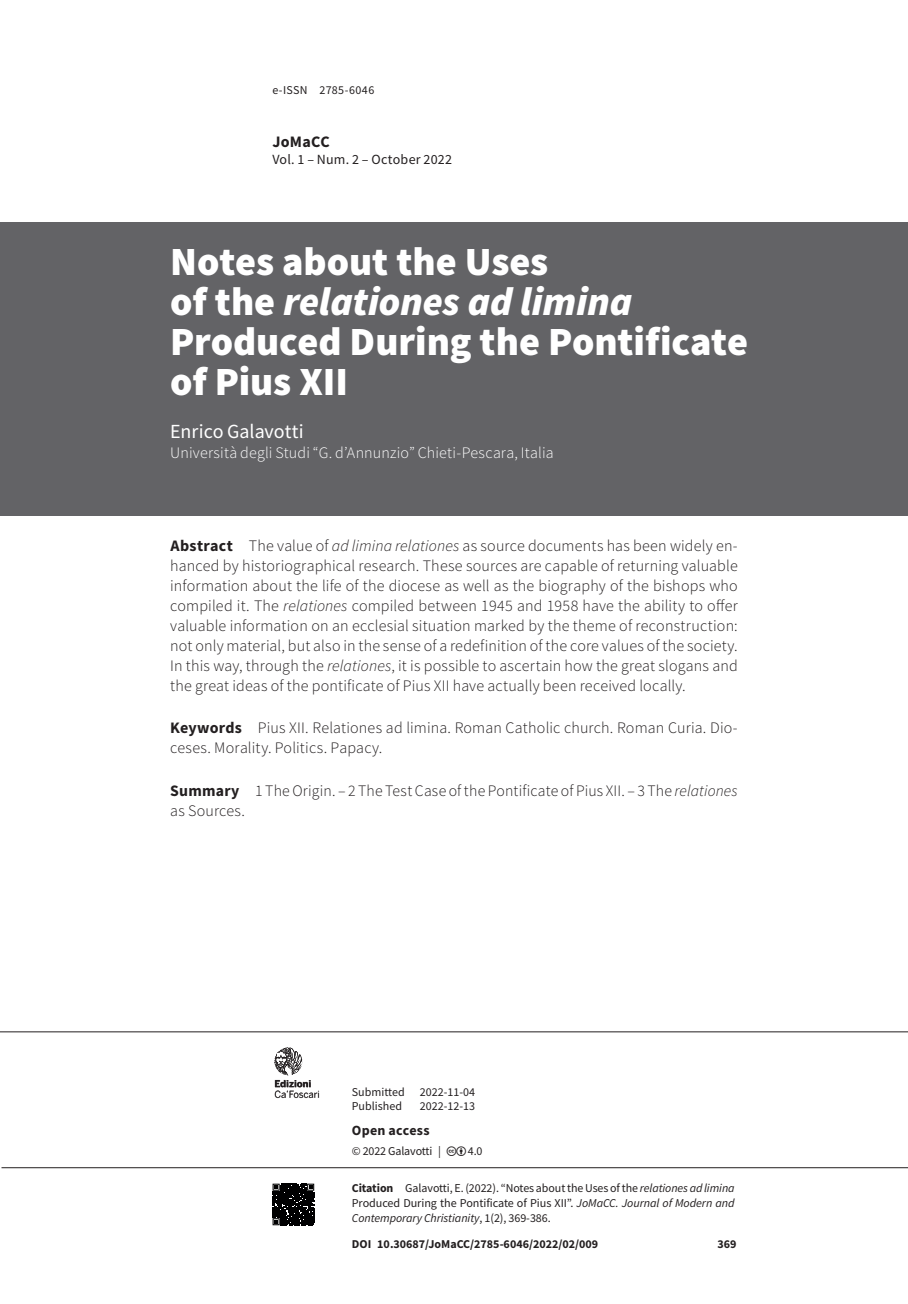
<style>
.page{position:relative;width:908px;height:1304px;background:#fff}
.page>*{position:absolute;margin:0;border:0;box-sizing:border-box;transform-origin:0 0}
.t1{font:900 40px/40px "Source Sans Pro";color:#fff}
.t2{font:20px "Source Sans Pro";color:#fff}
.t3{font:300 16px/20px "Source Sans Pro";letter-spacing:.01em;color:#231f20}
.t4{font:300 16px "Source Sans Pro";letter-spacing:.01em;color:#fff}
.t5{font:700 16px "Source Sans Pro";letter-spacing:.015em;color:#231f20}
.t6{font:14px "Source Sans Pro";letter-spacing:.015em;color:#231f20}
.t7{font:700 14px "Source Sans Pro";letter-spacing:.02em;color:#231f20}
.t8{font:12px/15px "Source Sans Pro";letter-spacing:-.005em;color:#231f20;text-align:justify}
.t9{font:700 12px "Source Sans Pro";color:#231f20}
.t10{font:12px "Source Sans Pro";letter-spacing:.03em;color:#231f20}
.t11{font:9.6px "Benton Sans";letter-spacing:-.01em;color:#231f20}
.t12{font:700 9.6px "Benton Sans";color:#231f20}
.s1{font-style:italic}
.s2{font-weight:700}
</style>
<div class="page">
<hr style="left:0;top:1031px;width:907px;height:1px;background:#231f20">
<svg style="left:274px;top:1047px;width:45px;height:51px"></svg>
<hr style="left:2px;top:1167px;width:905px;height:1px;background:#231f20">
<svg style="left:272px;top:1183px;width:42px;height:1px"></svg>
<svg style="left:272px;top:1184px;width:42px;height:41px;background:#141415"></svg>
<div style="left:0;top:223px;width:907px;height:293px;background:#636366"></div>
<p class="t10" style="left:272px;top:82px;width:103px">e-ISSN 2785-6046</p>
<p class="t5" style="left:272px;top:131px;width:59px">JoMaCC</p>
<p class="t6" style="left:272px;top:150px;width:181px">Vol. 1 – Num. 2 – October 2022</p>
<h1 class="t1" style="left:170px;top:241px;width:579px">Notes about the Uses<br>of the <span class="s1">relationes ad limina<br></span>Produced During the Pontificate of Pius XII</h1>
<p class="t2" style="left:170px;top:419px;width:135px">Enrico Galavotti</p>
<p class="t4" style="left:170px;top:443px;width:384px">Università degli Studi “G. d’Annunzio” Chieti-Pescara, Italia</p>
<p class="t3" style="left:170px;top:535px;width:569px;text-align:justify"><span class="s2">Abstract</span> The value of <span class="s1">ad limina relationes</span> as source documents has been widely en&shy;hanced by historiographical research. These sources are capable of returning valuable information about the life of the diocese as well as the biography of the bishops who compiled it. The <span class="s1">relationes</span> compiled between 1945 and 1958 have the ability to offer valuable information on an ecclesial situation marked by the theme of reconstruction: not only material, but also in the sense of a redefinition of the core values of the society.<br>In this way, through the <span class="s1">relationes</span>, it is possible to ascertain how the great slogans and the great ideas of the pontificate of Pius XII have actually been received locally.</p>
<p class="t3" style="left:170px;top:718px;width:568px"><span class="s2">Keywords</span> Pius XII. Relationes ad limina. Roman Catholic church. Roman Curia. Dio&shy;ceses. Morality. Politics. Papacy.</p>
<p class="t3" style="left:170px;top:781px;width:568px"><span class="s2">Summary</span> 1 The Origin. – 2 The Test Case of the Pontificate of Pius XII. – 3 The <span class="s1">relationes </span>as Sources.</p>
<p class="t12" style="left:274px;top:1078px;width:38px">Edizioni</p>
<p class="t11" style="left:274px;top:1088px;width:47px">Ca’Foscari</p>
<p class="t8" style="left:351px;top:1084px;width:54px">Submitted</p>
<p class="t8" style="left:420px;top:1084px;width:57px">2022-11-04</p>
<p class="t8" style="left:351px;top:1098px;width:52px">Published</p>
<p class="t8" style="left:420px;top:1098px;width:57px">2022-12-13</p>
<p class="t7" style="left:351px;top:1121px;width:79px">Open access</p>
<p class="t8" style="left:351px;top:1143px;width:91px">© 2022 Galavotti |</p>
<p class="t8" style="left:467px;top:1143px;width:16px">4.0</p>
<p class="t8" style="left:351px;top:1181px;width:384px"><span class="s2">Citation</span> Galavotti, E. (2022). “Notes about the Uses of the <span class="s1">relationes ad limina </span>Produced During the Pontificate of Pius XII”. <span class="s1">JoMaCC. Journal of Modern and Contemporary Christianity</span>, 1(2), 369-386.</p>
<p class="t9" style="left:351px;top:1235px;width:248px">DOI 10.30687/JoMaCC/2785-6046/2022/02/009</p>
<p class="t9" style="left:717px;top:1236px;width:21px">369</p>
</div>
